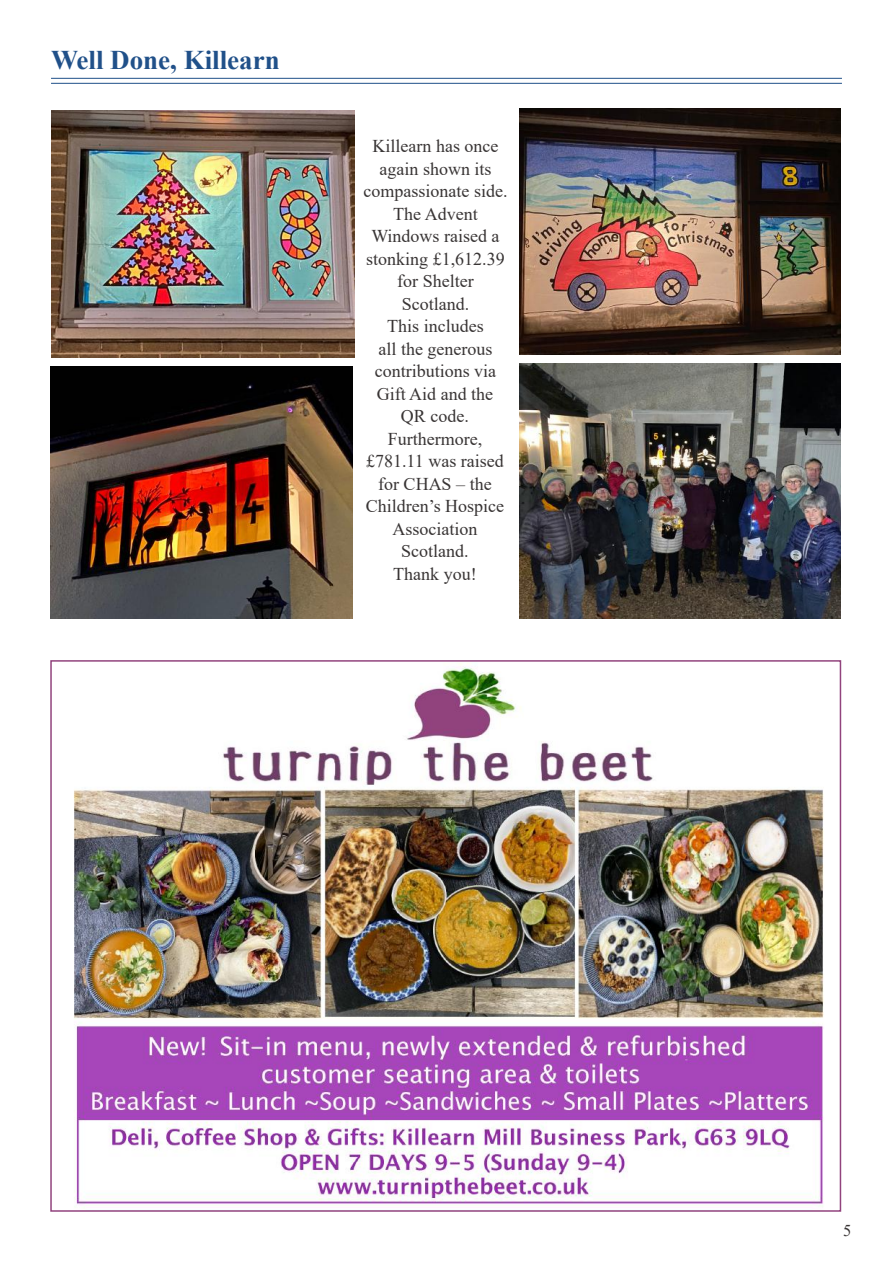
<style>
.page{position:relative;width:893px;height:1263px;background:#fff}
.page>*{position:absolute;margin:0;border:0;box-sizing:border-box;transform-origin:0 0}
.t1{font:700 27px "Times New Roman";color:#205089}
.t2{font:18px/22.5px "Times New Roman";color:#393535;text-align:center}
.t3{font:16.5px "Times New Roman";color:#393535}
</style>
<div class="page">
<img style="left:74px;top:663px;width:750px;height:545px">
<hr style="left:51px;top:78px;width:791px;height:1px;background:#205089">
<hr style="left:51px;top:83px;width:791px;height:1px;background:#205089">
<img style="left:519px;top:108px;width:321px;height:247px">
<img style="left:51px;top:110px;width:303px;height:248px">
<img style="left:519px;top:364px;width:321px;height:255px">
<img style="left:50px;top:366px;width:303px;height:253px">
<h1 class="t1" style="left:51px;top:41px;width:230px">Well Done, Killearn</h1>
<p class="t2" style="left:363px;top:135px;width:145px">Killearn has once again shown its compassionate side.<br>The Advent<br>Windows raised a stonking £1,612.39 for Shelter<br>Scotland.<br>This includes<br>all the generous contributions via<br>Gift Aid and the<br>QR code.<br>Furthermore, £781.11 was raised for CHAS – the<br>Children’s Hospice<br>Association<br>Scotland.<br>Thank you!</p>
<p class="t3" style="left:843px;top:1219px;width:10px">5</p>
</div>
